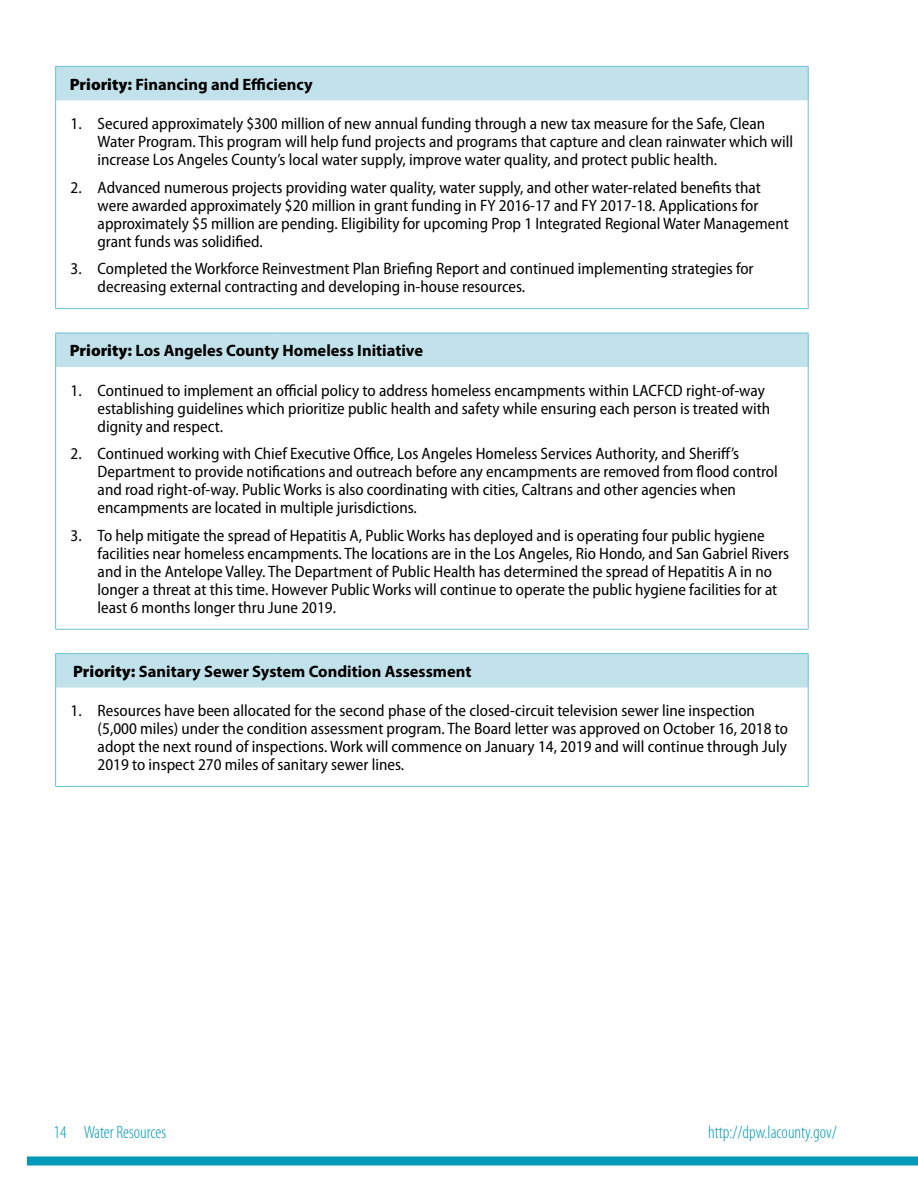
<style>
.page{position:relative;width:918px;height:1188px;background:#fff}
.page>*{position:absolute;margin:0;border:0;box-sizing:border-box;transform-origin:0 0}
.t1{font:300 condensed 18px "Myriad Pro";color:#0099bc}
.t2{font:semi-condensed 16.5px/18px "Myriad Pro";color:#000}
.t3{font:700 16.5px "Myriad Pro";color:#000}
.s1{font-weight:900}
</style>
<div class="page">
<div style="left:27px;top:1156px;width:891px;height:10px;background:#0099bc"></div>
<svg style="left:56px;top:67px;width:752px;height:621px"></svg>
<hr style="left:55px;top:688px;width:1px;height:98px;background:#6bc1d7">
<hr style="left:808px;top:688px;width:1px;height:98px;background:#6bc1d7">
<hr style="left:55px;top:786px;width:225px;height:1px;background:#6bc1d7">
<hr style="left:280px;top:786px;width:529px;height:1px;background:#6bc1d7">
<hr style="left:55px;top:66px;width:225px;height:1px;background:#6bc1d7">
<hr style="left:55px;top:67px;width:1px;height:33px;background:#6bc1d7">
<hr style="left:280px;top:66px;width:529px;height:1px;background:#6bc1d7">
<hr style="left:808px;top:67px;width:1px;height:33px;background:#6bc1d7">
<hr style="left:55px;top:333px;width:225px;height:1px;background:#6bc1d7">
<hr style="left:55px;top:333px;width:1px;height:34px;background:#6bc1d7">
<hr style="left:280px;top:333px;width:529px;height:1px;background:#6bc1d7">
<hr style="left:808px;top:333px;width:1px;height:34px;background:#6bc1d7">
<hr style="left:55px;top:100px;width:1px;height:208px;background:#6bc1d7">
<hr style="left:808px;top:100px;width:1px;height:208px;background:#6bc1d7">
<hr style="left:55px;top:308px;width:225px;height:1px;background:#6bc1d7">
<hr style="left:280px;top:308px;width:529px;height:1px;background:#6bc1d7">
<hr style="left:55px;top:654px;width:1px;height:34px;background:#6bc1d7">
<hr style="left:808px;top:654px;width:1px;height:34px;background:#6bc1d7">
<hr style="left:55px;top:367px;width:1px;height:262px;background:#6bc1d7">
<hr style="left:808px;top:367px;width:1px;height:262px;background:#6bc1d7">
<hr style="left:55px;top:629px;width:225px;height:1px;background:#6bc1d7">
<hr style="left:280px;top:629px;width:529px;height:1px;background:#6bc1d7">
<hr style="left:55px;top:653px;width:225px;height:1px;background:#6bc1d7">
<hr style="left:280px;top:653px;width:529px;height:1px;background:#6bc1d7">
<p class="t3" style="left:70px;top:73px;width:245px"><span class="s1">Priority:</span> Financing and Efficiency</p>
<p class="t2" style="left:98px;top:115px;width:697px;text-indent:-27px">1. Secured approximately $300 million of new annual funding through a new tax measure for the Safe, Clean<br>Water Program. This program will help fund projects and programs that capture and clean rainwater which will increase Los Angeles County’s local water supply, improve water quality, and protect public health.</p>
<p class="t2" style="left:98px;top:179px;width:693px;text-indent:-27px">2. Advanced numerous projects providing water quality, water supply, and other water-related benefits that were awarded approximately $20 million in grant funding in FY 2016-17 and FY 2017-18. Applications for approximately $5 million are pending. Eligibility for upcoming Prop 1 Integrated Regional Water Management grant funds was solidified.</p>
<p class="t2" style="left:98px;top:260px;width:658px;text-indent:-27px">3. Completed the Workforce Reinvestment Plan Briefing Report and continued implementing strategies for decreasing external contracting and developing in-house resources.</p>
<p class="t3" style="left:70px;top:340px;width:355px"><span class="s1">Priority:</span> Los Angeles County Homeless Initiative</p>
<p class="t2" style="left:98px;top:381px;width:674px;text-indent:-27px">1. Continued to implement an official policy to address homeless encampments within LACFCD right-of-way establishing guidelines which prioritize public health and safety while ensuring each person is treated with dignity and respect.</p>
<p class="t2" style="left:98px;top:445px;width:682px;text-indent:-27px">2. Continued working with Chief Executive Office, Los Angeles Homeless Services Authority, and Sheriff’s Department to provide notifications and outreach before any encampments are removed from flood control and road right-of-way. Public Works is also coordinating with cities, Caltrans and other agencies when encampments are located in multiple jurisdictions.</p>
<p class="t2" style="left:98px;top:527px;width:693px;text-indent:-27px">3. To help mitigate the spread of Hepatitis A, Public Works has deployed and is operating four public hygiene facilities near homeless encampments. The locations are in the Los Angeles, Rio Hondo, and San Gabriel Rivers and in the Antelope Valley. The Department of Public Health has determined the spread of Hepatitis A in no longer a threat at this time. However Public Works will continue to operate the public hygiene facilities for at least 6 months longer thru June 2019.</p>
<p class="t3" style="left:73px;top:661px;width:400px"><span class="s1">Priority:</span> Sanitary Sewer System Condition Assessment</p>
<p class="t2" style="left:98px;top:702px;width:692px;text-indent:-27px">1. Resources have been allocated for the second phase of the closed-circuit television sewer line inspection (5,000 miles) under the condition assessment program. The Board letter was approved on October 16, 2018 to adopt the next round of inspections. Work will commence on January 14, 2019 and will continue through July 2019 to inspect 270 miles of sanitary sewer lines.</p>
<p class="t1" style="left:54px;top:1123px;width:114px">14 Water Resources</p>
<p class="t1" style="left:708px;top:1123px;width:130px">http://dpw.lacounty.gov/</p>
</div>
